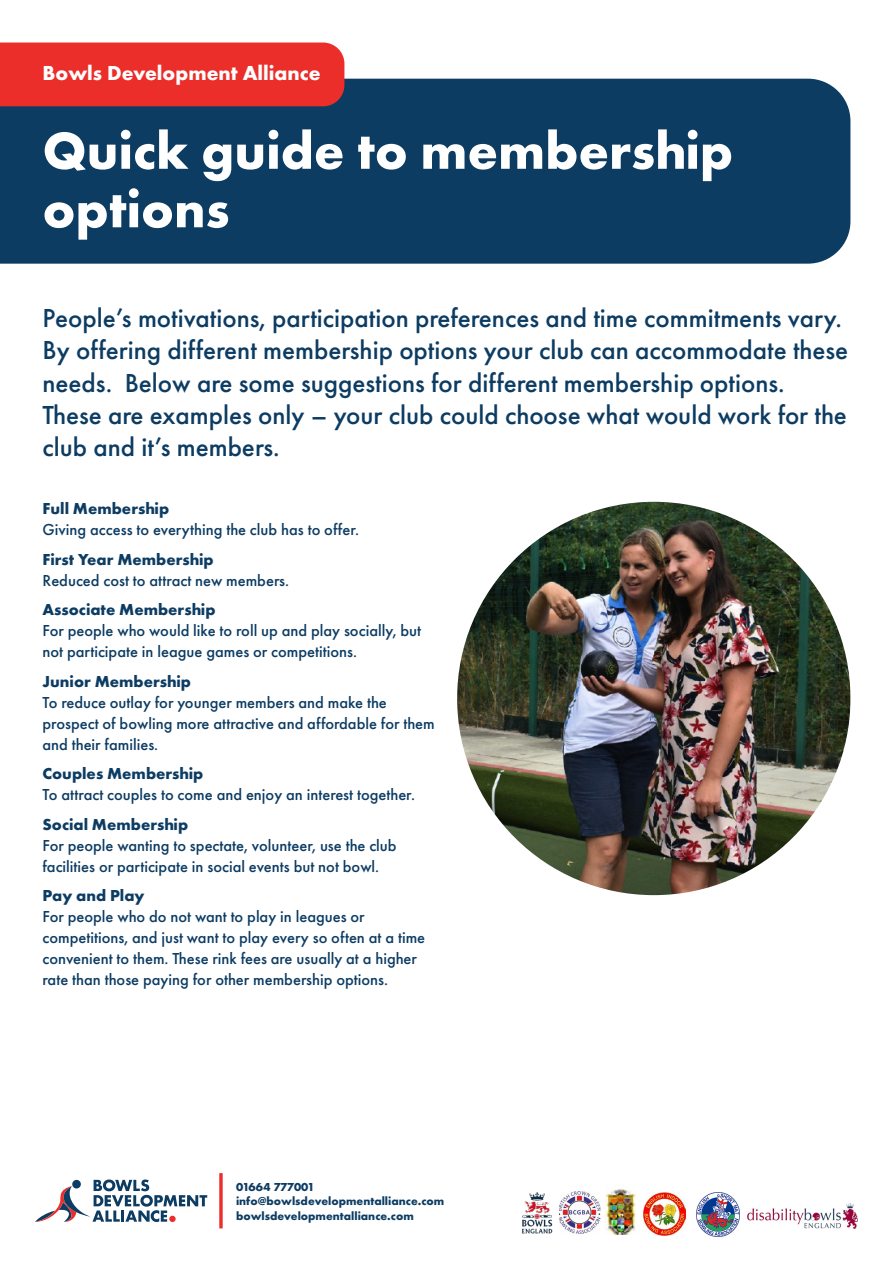
<style>
.page{position:relative;width:893px;height:1263px;background:#fff}
.page>*{position:absolute;margin:0;border:0;box-sizing:border-box;transform-origin:0 0}
.Main_Header{font:700 54px/58.5px "Futura PT";color:#fff}
.Intro_Paragraph{font:500 27px/32.4px "Futura PT";color:#0d3c63}
.t1{font:700 21px "Futura PT";color:#fff}
.Paragraph_Text{font:500 16.5px/21px "Futura PT";color:#0d3c63}
.Paragraph_Sub_Header{font:700 16.5px "Futura PT";color:#0d3c63}
.Contact_Details{font:700 12px "Futura PT";color:#0d3c63}
.Contact_Details-2{font:700 12px "Futura PT";letter-spacing:-.035em;color:#0d3c63}
</style>
<div class="page">
<div style="left:0;top:79px;width:850px;height:185px;background:#0d3c63"></div>
<div style="left:0;top:43px;width:344px;height:63px;background:#eb2e2a"></div>
<img style="left:457px;top:502px;width:393px;height:393px;border-radius:197px">
<svg style="left:35px;top:1179px;width:172px;height:43px"></svg>
<div style="left:72px;top:1180px;width:9px;height:8px;background:#0d3c63;border-radius:50%"></div>
<svg style="left:219px;top:1173px;width:4px;height:55px"></svg>
<img style="left:522px;top:1192px;width:30px;height:42px">
<img style="left:644px;top:1193px;width:42px;height:42px">
<img style="left:559px;top:1191px;width:41px;height:43px">
<img style="left:747px;top:1203px;width:111px;height:25px">
<img style="left:605px;top:1189px;width:30px;height:45px">
<img style="left:696px;top:1192px;width:43px;height:44px">
<p class="t1" style="left:43px;top:59px;width:280px">Bowls Development Alliance</p>
<p class="Main_Header" style="left:43px;top:120px;width:692px">Quick guide to membership options</p>
<p class="Intro_Paragraph" style="left:43px;top:302px;width:807px">People’s motivations, participation preferences and time commitments vary.<br>By offering different membership options your club can accommodate these needs. Below are some suggestions for different membership options.<br>These are examples only – your club could choose what would work for the club and it’s members.</p>
<p class="Paragraph_Sub_Header" style="left:43px;top:498px;width:128px">Full Membership</p>
<p class="Paragraph_Text" style="left:43px;top:519px;width:318px">Giving access to everything the club has to offer.</p>
<p class="Paragraph_Sub_Header" style="left:43px;top:549px;width:173px">First Year Membership</p>
<p class="Paragraph_Text" style="left:43px;top:570px;width:248px">Reduced cost to attract new members.</p>
<p class="Paragraph_Sub_Header" style="left:43px;top:599px;width:174px">Associate Membership</p>
<p class="Paragraph_Text" style="left:43px;top:620px;width:380px">For people who would like to roll up and play socially, but not participate in league games or competitions.</p>
<p class="Paragraph_Sub_Header" style="left:43px;top:671px;width:150px">Junior Membership</p>
<p class="Paragraph_Text" style="left:43px;top:692px;width:394px">To reduce outlay for younger members and make the prospect of bowling more attractive and affordable for them and their families.</p>
<p class="Paragraph_Sub_Header" style="left:43px;top:763px;width:162px">Couples Membership</p>
<p class="Paragraph_Text" style="left:43px;top:784px;width:374px">To attract couples to come and enjoy an interest together.</p>
<p class="Paragraph_Sub_Header" style="left:43px;top:814px;width:147px">Social Membership</p>
<p class="Paragraph_Text" style="left:43px;top:835px;width:356px">For people wanting to spectate, volunteer, use the club facilities or participate in social events but not bowl.</p>
<p class="Paragraph_Sub_Header" style="left:43px;top:885px;width:103px">Pay and Play</p>
<p class="Paragraph_Text" style="left:43px;top:906px;width:384px">For people who do not want to play in leagues or competitions, and just want to play every so often at a time convenient to them. These rink fees are usually at a higher rate than those paying for other membership options.</p>
<p class="Contact_Details-2" style="left:236px;top:1179px;width:80px">01664 777001</p>
<p class="Contact_Details" style="left:236px;top:1193px;width:210px">info@bowlsdevelopmentalliance.com</p>
<p class="Contact_Details" style="left:236px;top:1208px;width:179px">bowlsdevelopmentalliance.com</p>
</div>
